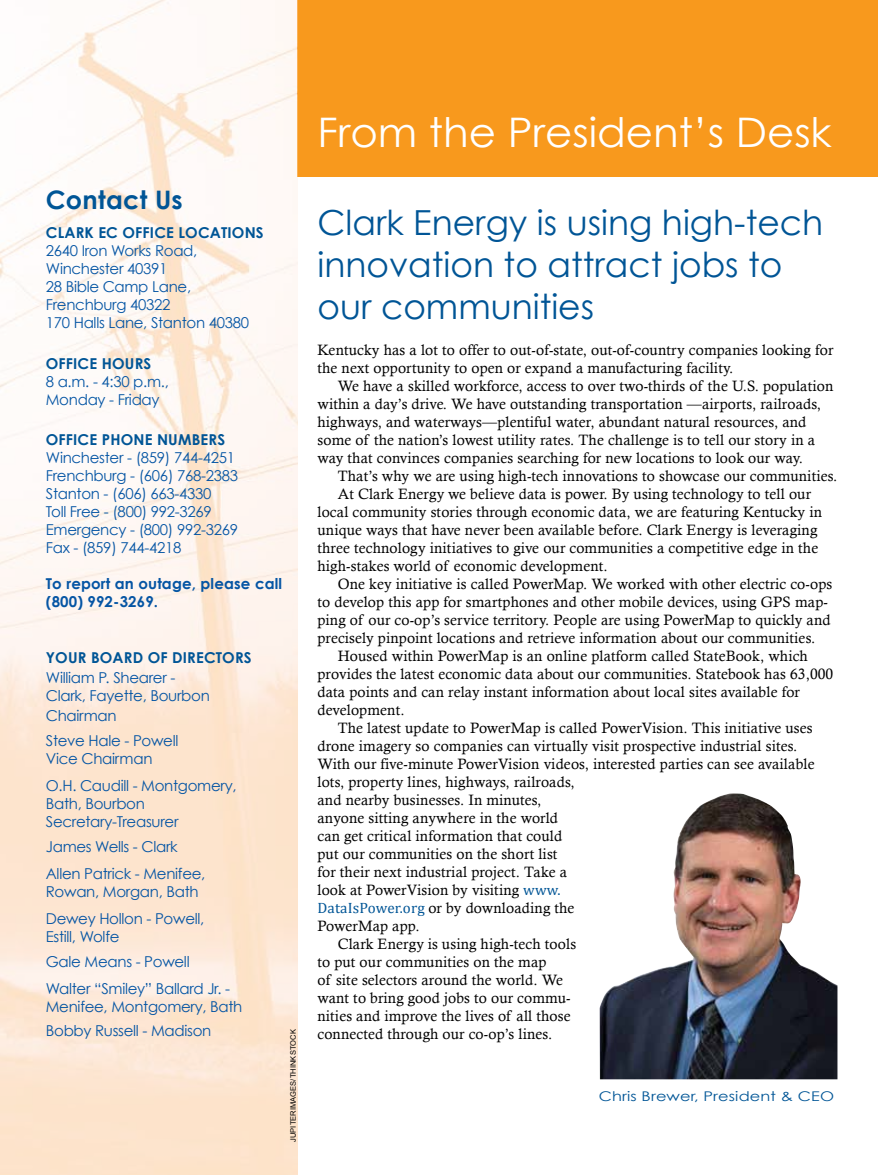
<style>
.page{position:relative;width:878px;height:1175px;background:#fff}
.page>*{position:absolute;margin:0;border:0;box-sizing:border-box;transform-origin:0 0}
.t1{font:40.8px "Century Gothic";color:#fff}
.t2{font:34.5px/42px "Century Gothic";color:#005596}
.t3{font:700 25.5px "Century Gothic";letter-spacing:.01em;color:#005596}
.t4{font:15px/18px "Calisto";letter-spacing:.01em;color:#000}
.t5{font:15px/18px "Century Gothic";letter-spacing:-.02em;color:#0555a4}
.t6{font:700 15px "Century Gothic";letter-spacing:.01em;color:#005596}
.t7{font:700 15px/18px "Century Gothic";letter-spacing:.01em;color:#0555a4}
.t8{font:13.35px "Century Gothic";letter-spacing:.01em;color:#005596;scale:1.21 1}
.t9{font:7.5px "Arial";letter-spacing:.01em;color:#000}
.s1{font-family:"Cambria";color:#005596}
</style>
<div class="page">
<div style="left:297px;top:0;width:581px;height:176px;background:#f8991d"></div>
<img style="left:0;top:0;width:297px;height:1174px">
<img style="left:599px;top:793px;width:238px;height:286px">
<h3 class="t3" style="left:46px;top:183px;width:138px">Contact Us</h3>
<p class="t6" style="left:46px;top:223px;width:219px">CLARK EC OFFICE LOCATIONS</p>
<p class="t5" style="left:46px;top:241px;width:205px">2640 Iron Works Road,<br>Winchester 40391<br>28 Bible Camp Lane,<br>Frenchburg 40322<br>170 Halls Lane, Stanton 40380</p>
<p class="t6" style="left:46px;top:354px;width:107px">OFFICE HOURS</p>
<p class="t5" style="left:46px;top:372px;width:124px">8 a.m. - 4:30 p.m.,<br>Monday - Friday</p>
<p class="t6" style="left:46px;top:430px;width:181px">OFFICE PHONE NUMBERS</p>
<p class="t5" style="left:46px;top:448px;width:194px">Winchester - (859) 744-4251<br>Frenchburg - (606) 768-2383<br>Stanton - (606) 663-4330<br>Toll Free - (800) 992-3269<br>Emergency - (800) 992-3269<br>Fax - (859) 744-4218</p>
<p class="t7" style="left:46px;top:574px;width:238px">To report an outage, please call (800) 992-3269.</p>
<p class="t6" style="left:46px;top:648px;width:207px">YOUR BOARD OF DIRECTORS</p>
<p class="t5" style="left:46px;top:668px;width:166px">William P. Shearer -<br>Clark, Fayette, Bourbon</p>
<p class="t5" style="left:46px;top:703px;width:134px;line-height:24.8px">Chairman<br>Steve Hale - Powell</p>
<p class="t5" style="left:46px;top:745px;width:192px;line-height:27px">Vice Chairman<br>O.H. Caudill - Montgomery,</p>
<p class="t5" style="left:46px;top:794px;width:134px">Bath, Bourbon<br>Secretary-Treasurer</p>
<p class="t5" style="left:46px;top:832px;width:161px;line-height:27px">James Wells - Clark<br>Allen Patrick - Menifee,</p>
<p class="t5" style="left:46px;top:877px;width:160px;line-height:27px">Rowan, Morgan, Bath<br>Dewey Hollon - Powell,</p>
<p class="t5" style="left:46px;top:923px;width:145px;line-height:24.8px">Estill, Wolfe<br>Gale Means - Powell</p>
<p class="t5" style="left:46px;top:979px;width:198px">Walter “Smiley” Ballard Jr. -<br>Menifee, Montgomery, Bath</p>
<p class="t5" style="left:46px;top:1021px;width:167px">Bobby Russell - Madison</p>
<p class="t9" style="left:288px;top:1141px;width:114px;rotate:-90deg">JUPITERIMAGES/THINKSTOCK</p>
<h1 class="t1" style="left:317px;top:107px;width:515px">From the President’s Desk</h1>
<h2 class="t2" style="left:317px;top:201px;width:507px">Clark Energy is using high-tech innovation to attract jobs to our communities</h2>
<p class="t4" style="left:317px;top:340px;width:517px">Kentucky has a lot to offer to out-of-state, out-of-country companies looking for the next opportunity to open or expand a manufacturing facility.</p>
<p class="t4" style="left:317px;top:376px;width:517px;text-indent:20px">We have a skilled workforce, access to over two-thirds of the U.S. population within a day’s drive. We have outstanding transportation —airports, railroads, highways, and waterways—plentiful water, abundant natural resources, and some of the nation’s lowest utility rates. The challenge is to tell our story in a way that convinces companies searching for new locations to look our way.</p>
<p class="t4" style="left:338px;top:466px;width:501px">That’s why we are using high-tech innovations to showcase our communities.</p>
<p class="t4" style="left:338px;top:484px;width:475px">At Clark Energy we believe data is power. By using technology to tell our</p>
<p class="t4" style="left:317px;top:502px;width:506px">local community stories through economic data, we are featuring Kentucky in</p>
<p class="t4" style="left:317px;top:520px;width:501px">unique ways that have never been available before. Clark Energy is leveraging</p>
<p class="t4" style="left:317px;top:538px;width:502px">three technology initiatives to give our communities a competitive edge in the</p>
<p class="t4" style="left:317px;top:556px;width:292px">high-stakes world of economic development.</p>
<p class="t4" style="left:338px;top:574px;width:496px">One key initiative is called PowerMap. We worked with other electric co-ops</p>
<p class="t4" style="left:317px;top:592px;width:512px">to develop this app for smartphones and other mobile devices, using GPS map-</p>
<p class="t4" style="left:317px;top:610px;width:514px">ping of our co-op’s service territory. People are using PowerMap to quickly and</p>
<p class="t4" style="left:317px;top:628px;width:499px">precisely pinpoint locations and retrieve information about our communities.</p>
<p class="t4" style="left:338px;top:646px;width:471px">Housed within PowerMap is an online platform called StateBook, which</p>
<p class="t4" style="left:317px;top:664px;width:517px">provides the latest economic data about our communities. Statebook has 63,000</p>
<p class="t4" style="left:317px;top:682px;width:484px">data points and can relay instant information about local sites available for</p>
<p class="t4" style="left:317px;top:700px;width:89px">development.</p>
<p class="t4" style="left:338px;top:718px;width:476px">The latest update to PowerMap is called PowerVision. This initiative uses</p>
<p class="t4" style="left:317px;top:736px;width:481px">drone imagery so companies can virtually visit prospective industrial sites.</p>
<p class="t4" style="left:317px;top:754px;width:498px">With our five-minute PowerVision videos, interested parties can see available</p>
<p class="t4" style="left:317px;top:772px;width:259px">lots, property lines, highways, railroads,</p>
<p class="t4" style="left:317px;top:790px;width:225px">and nearby businesses. In minutes,</p>
<p class="t4" style="left:317px;top:808px;width:242px">anyone sitting anywhere in the world</p>
<p class="t4" style="left:317px;top:826px;width:246px">can get critical information that could</p>
<p class="t4" style="left:317px;top:844px;width:241px">put our communities on the short list</p>
<p class="t4" style="left:317px;top:862px;width:251px">for their next industrial project. Take a</p>
<p class="t4" style="left:317px;top:880px;width:244px">look at PowerVision by visiting <span class="s1">www.</span></p>
<p class="t4" style="left:317px;top:898px;width:258px"><span class="s1">DataIsPower.org</span> or by downloading the</p>
<p class="t4" style="left:317px;top:916px;width:104px">PowerMap app.</p>
<p class="t4" style="left:338px;top:934px;width:240px">Clark Energy is using high-tech tools</p>
<p class="t4" style="left:317px;top:952px;width:230px">to put our communities on the map</p>
<p class="t4" style="left:317px;top:970px;width:247px">of site selectors around the world. We</p>
<p class="t4" style="left:317px;top:988px;width:254px">want to bring good jobs to our commu-</p>
<p class="t4" style="left:317px;top:1006px;width:255px">nities and improve the lives of all those</p>
<p class="t4" style="left:317px;top:1024px;width:236px">connected through our co-op’s lines.</p>
<p class="t8" style="left:598px;top:1088px;width:196px">Chris Brewer, President &amp; CEO</p>
</div>
